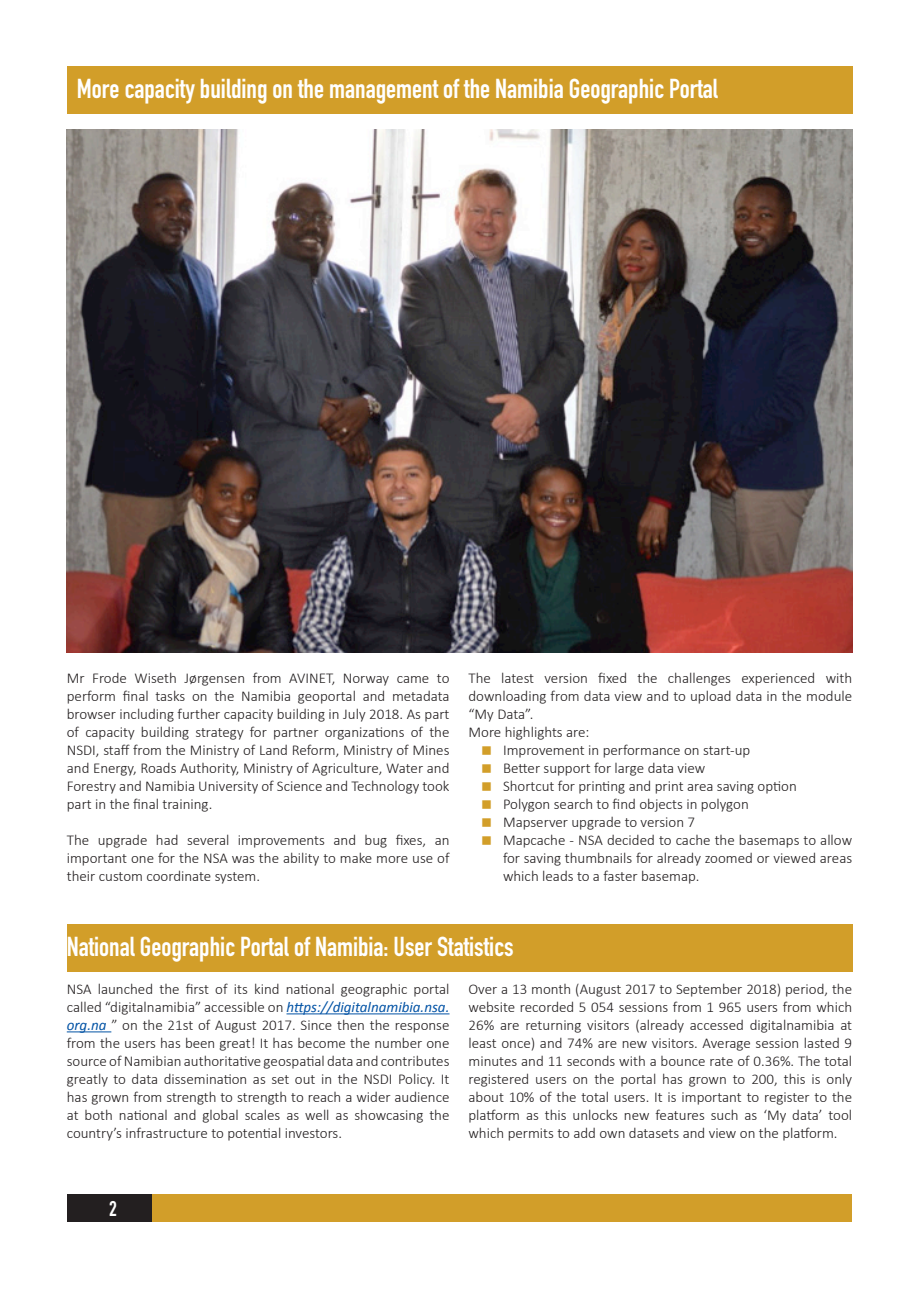
<style>
.page{position:relative;width:919px;height:1289px;background:#fff}
.page>*{position:absolute;margin:0;border:0;box-sizing:border-box;transform-origin:0 0}
.Heading{font:700 27px "DIN Condensed";color:#fff}
.Heading-2{font:700 21px "DIN Condensed";color:#fff}
.Paragraph_Style_1{font:300 15px/18px "Calibri";color:#231f20;text-align:justify}
.s1{font-weight:400;font-style:italic;color:#0353a5}
</style>
<div class="page">
<div style="left:151px;top:1194px;width:701px;height:28px;background:#d29e29"></div>
<div style="left:67px;top:1194px;width:84px;height:28px;background:#231f20"></div>
<div style="left:67px;top:67px;width:785px;height:47px;background:#d29e29"></div>
<img style="left:67px;top:130px;width:785px;height:522px">
<div style="left:67px;top:924px;width:785px;height:47px;background:#d29e29"></div>
<hr style="left:286px;top:1013px;width:163px;height:1px;background:#0353a5">
<hr style="left:67px;top:1031px;width:44px;height:1px;background:#0353a5">
<p class="Heading" style="left:77px;top:71px;width:642px">More capacity building on the management of the Namibia Geographic Portal</p>
<p class="Paragraph_Style_1" style="left:67px;top:668px;width:384px">Mr Frode Wiseth Jørgensen from AVINET, Norway came to perform final tasks on the Namibia geoportal and metadata browser including further capacity building in July 2018. As part of capacity building strategy for partner organizations of the NSDI, staff from the Ministry of Land Reform, Ministry of Mines and Energy, Roads Authority, Ministry of Agriculture, Water and Forestry and Namibia University of Science and Technology took part in the final training.</p>
<p class="Paragraph_Style_1" style="left:67px;top:830px;width:384px">The upgrade had several improvements and bug fixes, an important one for the NSA was the ability to make more use of their custom coordinate system.</p>
<p class="Paragraph_Style_1" style="left:468px;top:668px;width:385px">The latest version fixed the challenges experienced with downloading from data view and to upload data in the module “My Data”.</p>
<p class="Paragraph_Style_1" style="left:468px;top:722px;width:122px">More highlights are:</p>
<p class="Paragraph_Style_1" style="left:503px;top:740px;width:249px">Improvement in performance on start-up</p>
<p class="Paragraph_Style_1" style="left:503px;top:758px;width:204px">Better support for large data view</p>
<p class="Paragraph_Style_1" style="left:503px;top:776px;width:295px">Shortcut for printing and print area saving option</p>
<p class="Paragraph_Style_1" style="left:503px;top:794px;width:247px">Polygon search to find objects in polygon</p>
<p class="Paragraph_Style_1" style="left:503px;top:812px;width:194px">Mapserver upgrade to version 7</p>
<p class="Paragraph_Style_1" style="left:503px;top:830px;width:350px">Mapcache - NSA decided to cache the basemaps to allow for saving thumbnails for already zoomed or viewed areas which leads to a faster basemap.</p>
<p class="Heading" style="left:67px;top:928px;width:448px">National Geographic Portal of Namibia: User Statistics</p>
<p class="Paragraph_Style_1" style="left:67px;top:979px;width:384px">NSA launched the first of its kind national geographic portal called “digitalnamibia” accessible on <span class="s1">https://digitalnamibia.nsa. org.na</span> ” on the 21st of August 2017. Since then the response from the users has been great! It has become the number one source of Namibian authoritative geospatial data and contributes greatly to data dissemination as set out in the NSDI Policy. It has grown from strength to strength to reach a wider audience at both national and global scales as well as showcasing the country’s infrastructure to potential investors.</p>
<p class="Paragraph_Style_1" style="left:468px;top:979px;width:385px">Over a 13 month (August 2017 to September 2018) period, the website recorded 5 054 sessions from 1 965 users from which 26% are returning visitors (already accessed digitalnamibia at least once) and 74% are new visitors. Average session lasted 9 minutes and 11 seconds with a bounce rate of 0.36%. The total registered users on the portal has grown to 200, this is only about 10% of the total users. It is important to register to the platform as this unlocks new features such as ‘My data’ tool which permits to add own datasets and view on the platform.</p>
<p class="Heading-2" style="left:109px;top:1194px;width:9px">2</p>
</div>
